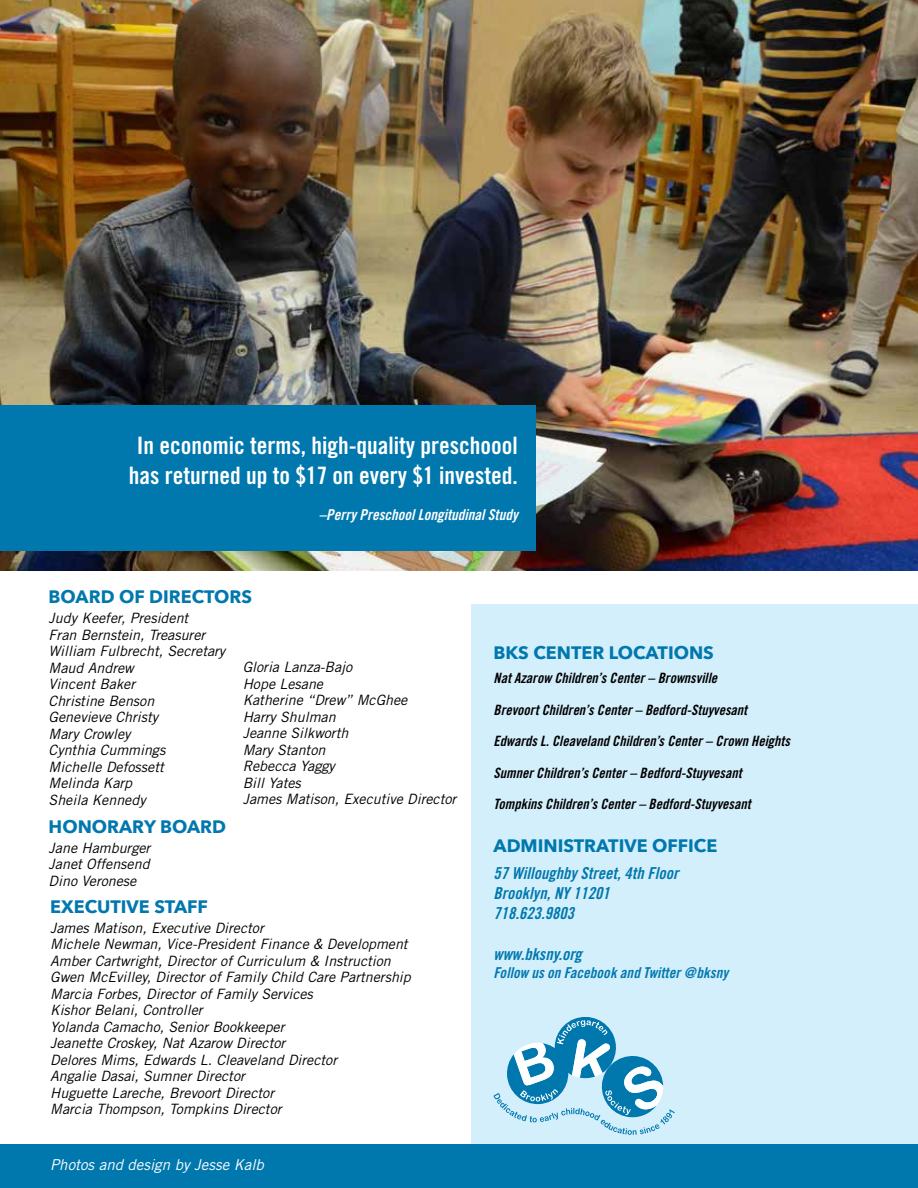
<style>
.page{position:relative;width:918px;height:1188px;background:#fff}
.page>*{position:absolute;margin:0;border:0;box-sizing:border-box;transform-origin:0 0}
.t1{font:24px/30px "Trade Gothic Bold Cond Twenty";color:#fff;text-align:center}
.t2{font:700 18px "Avenir Next";color:#0078ae}
.t3{font:16.5px/19.8px "Trade Gothic Bold Cond Twenty Obl";color:#0078ae}
.t4{font:15px "Trade Gothic Bold Cond Twenty Obl";letter-spacing:.005em;color:#0078ae}
.t5{font:15px "Trade Gothic Bold Cond Twenty Obl";color:#fff}
.t6{font:italic 15px "Trade Gothic";color:#fff}
.t7{font:italic 14.25px/16.5px "Trade Gothic";color:#000}
.t8{font:14.25px "Trade Gothic Bold Cond Twenty Obl";color:#000}
</style>
<div class="page">
<img style="left:0;top:0;width:918px;height:570px">
<div style="left:471px;top:604px;width:447px;height:541px;background:#d4effc"></div>
<div style="left:0;top:1145px;width:918px;height:43px;background:#0078ae"></div>
<svg style="left:494px;top:1017px;width:181px;height:118px"></svg>
<div style="left:0;top:405px;width:535px;height:145px;background:#0078ae"></div>
<h1 class="t1" style="left:129px;top:430px;width:391px">In economic terms, high-quality preschoool has returned up to $17 on every $1 invested.</h1>
<p class="t5" style="left:319px;top:505px;width:201px">–Perry Preschool Longitudinal Study</p>
<p class="t2" style="left:49px;top:581px;width:205px">BOARD OF DIRECTORS</p>
<p class="t7" style="left:49px;top:610px;width:178px">Judy Keefer, President<br>Fran Bernstein, Treasurer<br>William Fulbrecht, Secretary<br>Maud Andrew<br>Vincent Baker<br>Christine Benson<br>Genevieve Christy<br>Mary Crowley<br>Cynthia Cummings<br>Michelle Defossett<br>Melinda Karp<br>Sheila Kennedy</p>
<p class="t7" style="left:243px;top:659px;width:215px">Gloria Lanza-Bajo<br>Hope Lesane<br>Katherine “Drew” McGhee<br>Harry Shulman<br>Jeanne Silkworth<br>Mary Stanton<br>Rebecca Yaggy<br>Bill Yates<br>James Matison, Executive Director</p>
<p class="t2" style="left:49px;top:811px;width:179px">HONORARY BOARD</p>
<p class="t7" style="left:49px;top:839px;width:103px;text-align:justify">Jane Hamburger Janet Offensend Dino Veronese</p>
<p class="t2" style="left:50px;top:891px;width:159px">EXECUTIVE STAFF</p>
<p class="t7" style="left:50px;top:919px;width:362px">James Matison, Executive Director<br>Michele Newman, Vice-President Finance &amp; Development Amber Cartwright, Director of Curriculum &amp; Instruction Gwen McEvilley, Director of Family Child Care Partnership Marcia Forbes, Director of Family Services<br>Kishor Belani, Controller<br>Yolanda Camacho, Senior Bookkeeper<br>Jeanette Croskey, Nat Azarow Director<br>Delores Mims, Edwards L. Cleaveland Director<br>Angalie Dasai, Sumner Director<br>Huguette Lareche, Brevoort Director<br>Marcia Thompson, Tompkins Director</p>
<p class="t6" style="left:50px;top:1155px;width:215px">Photos and design by Jesse Kalb</p>
<p class="t2" style="left:494px;top:637px;width:222px">BKS CENTER LOCATIONS</p>
<p class="t8" style="left:494px;top:669px;width:225px">Nat Azarow Children’s Center – Brownsville</p>
<p class="t8" style="left:494px;top:701px;width:255px">Brevoort Children’s Center – Bedford-Stuyvesant</p>
<p class="t8" style="left:494px;top:732px;width:298px">Edwards L. Cleaveland Children’s Center – Crown Heights</p>
<p class="t8" style="left:494px;top:764px;width:250px">Sumner Children’s Center – Bedford-Stuyvesant</p>
<p class="t8" style="left:494px;top:796px;width:259px">Tompkins Children’s Center – Bedford-Stuyvesant</p>
<p class="t2" style="left:494px;top:831px;width:225px">ADMINISTRATIVE OFFICE</p>
<p class="t3" style="left:494px;top:863px;width:187px">57 Willoughby Street, 4th Floor<br>Brooklyn, NY 11201<br>718.623.9803</p>
<p class="t3" style="left:494px;top:944px;width:90px">www.bksny.org</p>
<p class="t4" style="left:494px;top:964px;width:236px">Follow us on Facebook and Twitter @bksny</p>
</div>
